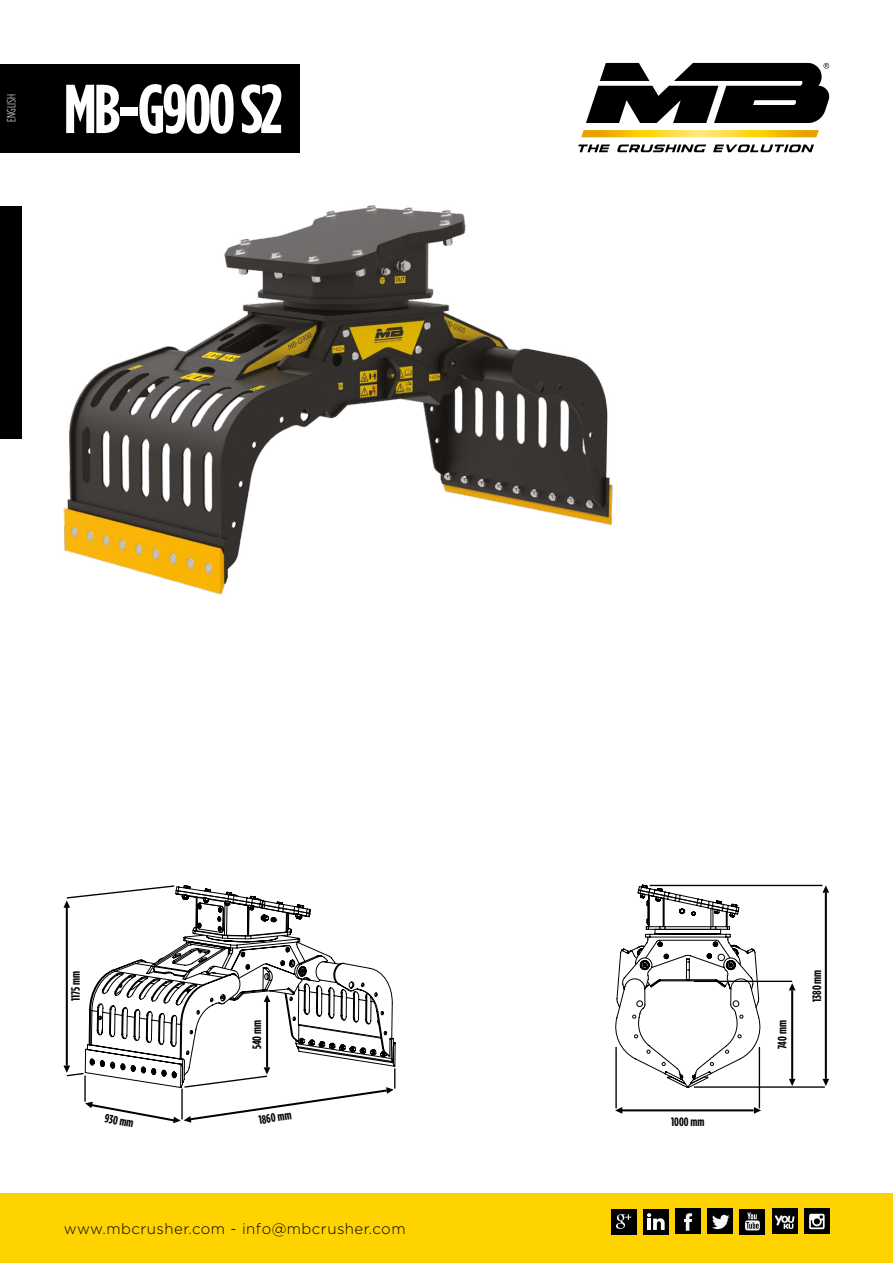
<style>
.page{position:relative;width:893px;height:1263px;background:#fff}
.page>*{position:absolute;margin:0;border:0;box-sizing:border-box;transform-origin:0 0}
.t1{font:700 69px "Gotham Condensed";letter-spacing:-.04em;color:#fff}
.t2{font:300 15px "Gotham";letter-spacing:.03em;color:#000}
.t3{font:700 12.15px "Gotham Condensed";color:#000}
.t4{font:300 12px "Gotham Condensed";letter-spacing:-.01em;color:#fff}
</style>
<div class="page">
<div style="left:0;top:1193px;width:893px;height:70px;background:#ffd300"></div>
<div style="left:0;top:64px;width:300px;height:88px;background:#000"></div>
<div style="left:0;top:206px;width:21px;height:232px;background:#000"></div>
<svg style="left:578px;top:145px;width:236px;height:7px"></svg>
<svg style="left:586px;top:63px;width:243px;height:60px"></svg>
<svg style="left:581px;top:130px;width:238px;height:7px;background:#f7c924"></svg>
<svg style="left:615px;top:884px;width:148px;height:204px"></svg>
<svg style="left:63px;top:885px;width:333px;height:238px"></svg>
<hr style="left:622px;top:1109px;width:132px;height:2px;background:#000">
<hr style="left:615px;top:1047px;width:2px;height:61px;background:#000">
<hr style="left:759px;top:1047px;width:1px;height:61px;background:#000">
<svg style="left:754px;top:1107px;width:7px;height:7px"></svg>
<svg style="left:615px;top:1107px;width:7px;height:7px"></svg>
<hr style="left:825px;top:893px;width:2px;height:186px;background:#000">
<hr style="left:791px;top:990px;width:2px;height:89px;background:#000">
<hr style="left:694px;top:1086px;width:131px;height:2px;background:#000">
<hr style="left:694px;top:981px;width:98px;height:1px;background:#000">
<hr style="left:650px;top:885px;width:172px;height:1px;background:#000">
<svg style="left:822px;top:885px;width:7px;height:8px"></svg>
<svg style="left:789px;top:983px;width:6px;height:7px"></svg>
<svg style="left:822px;top:1079px;width:7px;height:7px"></svg>
<svg style="left:789px;top:1079px;width:6px;height:7px"></svg>
<img style="left:63px;top:205px;width:550px;height:390px">
<svg style="left:675px;top:1209px;width:25px;height:25px"></svg>
<svg style="left:740px;top:1209px;width:25px;height:25px"></svg>
<svg style="left:772px;top:1209px;width:25px;height:25px"></svg>
<svg style="left:708px;top:1209px;width:25px;height:25px"></svg>
<div style="left:611px;top:1209px;width:25px;height:25px;background:#000"></div>
<svg style="left:616px;top:1214px;width:15px;height:15px"></svg>
<div style="left:643px;top:1209px;width:25px;height:25px;background:#000"></div>
<svg style="left:647px;top:1213px;width:18px;height:17px"></svg>
<svg style="left:804px;top:1209px;width:25px;height:25px"></svg>
<p class="t4" style="left:4px;top:122px;width:29px;rotate:-90deg">ENGLISH</p>
<h1 class="t1" style="left:64px;top:68px;width:220px">MB-G900 S2</h1>
<p class="t3" style="left:69px;top:1001px;width:32px;rotate:-90deg">1175 mm</p>
<p class="t3" style="left:810px;top:1002px;width:34px;rotate:-90deg">1380 mm</p>
<p class="t3" style="left:250px;top:1049px;width:31px;rotate:-90deg">540 mm</p>
<p class="t3" style="left:775px;top:1049px;width:31px;rotate:-90deg">740 mm</p>
<p class="t3" style="left:106px;top:1111px;width:31px;rotate:10deg">930 mm</p>
<p class="t3" style="left:258px;top:1113px;width:34px;rotate:-8deg">1860 mm</p>
<p class="t3" style="left:671px;top:1115px;width:35px">1000 mm</p>
<p class="t2" style="left:64px;top:1219px;width:343px">www.mbcrusher.com - info@mbcrusher.com</p>
</div>
